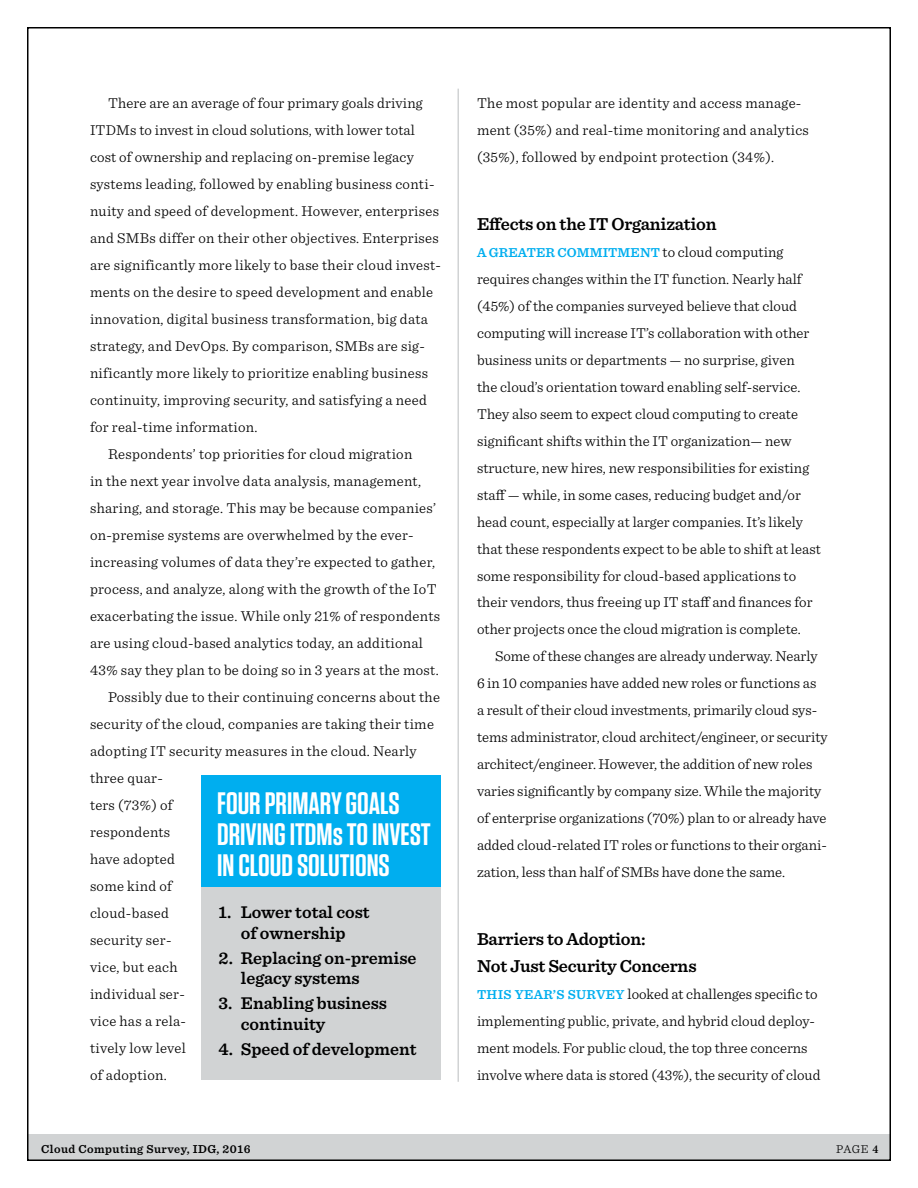
<style>
.page{position:relative;width:918px;height:1188px;background:#fff}
.page>*{position:absolute;margin:0;border:0;box-sizing:border-box;transform-origin:0 0}
.t1{font:600 31.05px/31px "Tungsten";color:#fff}
.t2{font:600 18px/27px "Sentinel";letter-spacing:-.01em;color:#000}
.t3{font:600 17.7px/20.7px "Sentinel";color:#000}
.t4{font:300 15px/27px "Sentinel";letter-spacing:.01em;color:#000}
.t5{font:600 13.5px "Sentinel";color:#00aeef}
.t6{font:600 12px "Sentinel";letter-spacing:.04em;color:#000}
.t7{font:300 12px "Sentinel";color:#000}
.s1{font-weight:600;font-size:13.5px;color:#00aeef}
.s2{font-family:"Minion Pro";font-weight:600}
</style>
<div class="page">
<div style="left:27px;top:1134px;width:864px;height:27px;background:#d1d3d4"></div>
<div style="left:202px;top:776px;width:239px;height:112px;background:#00aeef"></div>
<div style="left:202px;top:888px;width:239px;height:192px;background:#d1d3d4"></div>
<hr style="left:458px;top:89px;width:1px;height:993px;background:#d1d3d4">
<p class="t4" style="left:108px;top:88px;width:316px">There are an average of four primary goals driving</p>
<p class="t4" style="left:90px;top:115px;width:327px">ITDMs to invest in cloud solutions, with lower total</p>
<p class="t4" style="left:90px;top:142px;width:325px">cost of ownership and replacing on-premise legacy</p>
<p class="t4" style="left:90px;top:169px;width:346px">systems leading, followed by enabling business conti-</p>
<p class="t4" style="left:90px;top:196px;width:351px">nuity and speed of development. However, enterprises</p>
<p class="t4" style="left:90px;top:223px;width:350px">and SMBs differ on their other objectives. Enterprises</p>
<p class="t4" style="left:90px;top:250px;width:353px">are significantly more likely to base their cloud invest-</p>
<p class="t4" style="left:90px;top:277px;width:345px">ments on the desire to speed development and enable</p>
<p class="t4" style="left:90px;top:304px;width:340px">innovation, digital business transformation, big data</p>
<p class="t4" style="left:90px;top:331px;width:337px">strategy, and DevOps. By comparison, SMBs are sig-</p>
<p class="t4" style="left:90px;top:358px;width:340px">nificantly more likely to prioritize enabling business</p>
<p class="t4" style="left:90px;top:385px;width:338px">continuity, improving security, and satisfying a need</p>
<p class="t4" style="left:90px;top:412px;width:169px">for real-time information.</p>
<p class="t4" style="left:108px;top:439px;width:306px">Respondents’ top priorities for cloud migration</p>
<p class="t4" style="left:90px;top:466px;width:333px">in the next year involve data analysis, management,</p>
<p class="t4" style="left:90px;top:493px;width:348px">sharing, and storage. This may be because companies’</p>
<p class="t4" style="left:90px;top:520px;width:325px">on-premise systems are overwhelmed by the ever-</p>
<p class="t4" style="left:90px;top:547px;width:347px">increasing volumes of data they’re expected to gather,</p>
<p class="t4" style="left:90px;top:574px;width:348px">process, and analyze, along with the growth of the IoT</p>
<p class="t4" style="left:90px;top:601px;width:352px">exacerbating the issue. While only 21% of respondents</p>
<p class="t4" style="left:90px;top:628px;width:335px">are using cloud-based analytics today, an additional</p>
<p class="t4" style="left:90px;top:655px;width:350px">43% say they plan to be doing so in 3 years at the most.</p>
<p class="t4" style="left:108px;top:682px;width:334px">Possibly due to their continuing concerns about the</p>
<p class="t4" style="left:90px;top:709px;width:345px">security of the cloud, companies are taking their time</p>
<p class="t4" style="left:90px;top:736px;width:328px">adopting IT security measures in the cloud. Nearly</p>
<p class="t4" style="left:90px;top:763px;width:74px">three quar-</p>
<p class="t4" style="left:90px;top:790px;width:84px">ters (73%) of</p>
<p class="t4" style="left:90px;top:817px;width:82px">respondents</p>
<p class="t4" style="left:90px;top:844px;width:87px">have adopted</p>
<p class="t4" style="left:90px;top:871px;width:84px">some kind of</p>
<p class="t4" style="left:90px;top:898px;width:80px">cloud-based</p>
<p class="t4" style="left:90px;top:925px;width:83px">security ser-</p>
<p class="t4" style="left:90px;top:952px;width:89px">vice, but each</p>
<p class="t4" style="left:90px;top:979px;width:96px">individual ser-</p>
<p class="t4" style="left:90px;top:1006px;width:98px">vice has a rela-</p>
<p class="t4" style="left:90px;top:1033px;width:97px">tively low level</p>
<p class="t4" style="left:90px;top:1060px;width:78px">of adoption.</p>
<h1 class="t1" style="left:217px;top:788px;width:215px">FOUR PRIMARY GOALS<br>DRIVING ITDMS TO INVEST<br>IN CLOUD SOLUTIONS</h1>
<p class="t3" style="left:219px;top:901px;width:153px;text-align:center">1. Lower total cost of ownership</p>
<p class="t3" style="left:241px;top:947px;width:177px;text-indent:-22px">2. Replacing on-premise legacy systems</p>
<p class="t3" style="left:241px;top:992px;width:148px;text-indent:-22px">3. Enabling business continuity</p>
<p class="t3" style="left:219px;top:1038px;width:199px">4. Speed of development</p>
<p class="t4" style="left:477px;top:88px;width:334px">The most popular are identity and access manage&shy;ment (35%) and real-time monitoring and analytics (35%), followed by endpoint protection (34%).</p>
<p class="t2" style="left:477px;top:209px;width:241px">Effects on the IT Organization</p>
<p class="t5" style="left:477px;top:242px;width:61px">A greater</p>
<p class="t4" style="left:477px;top:237px;width:345px;text-indent:81px"><span class="s1">commitment</span> to cloud computing requires changes within the IT function. Nearly half (45%) of the companies surveyed believe that cloud computing will increase IT’s collaboration with other business units or departments — no surprise, given<br>the cloud’s orientation toward enabling self-service.<br>They also seem to expect cloud computing to create significant shifts within the IT organization— new structure, new hires, new responsibilities for existing staff — while, in some cases, reducing budget and/or head count, especially at larger companies. It’s likely that these respondents expect to be able to shift at least some responsibility for cloud-based applications to their vendors, thus freeing up IT staff and finances for other projects once the cloud migration is complete.</p>
<p class="t4" style="left:477px;top:642px;width:352px;text-indent:18px">Some of these changes are already underway. Nearly 6 in 10 companies have added new roles or functions as<br>a result of their cloud investments, primarily cloud sys&shy;tems administrator, cloud architect/engineer, or security architect/engineer. However, the addition of new roles varies significantly by company size. While the majority of enterprise organizations (70%) plan to or already have added cloud-related IT roles or functions to their organi&shy;zation, less than half of SMBs have done the same.</p>
<p class="t2" style="left:477px;top:925px;width:221px">Barriers to Adoption:<br>Not Just Security Concerns</p>
<p class="t4" style="left:477px;top:979px;width:345px"><span class="s1">This year’s survey</span> looked at challenges specific to implementing public, private, and hybrid cloud deploy&shy;ment models. For public cloud, the top three concerns involve where data is stored (43%), the security of cloud</p>
<p class="t6" style="left:41px;top:1139px;width:211px">Cloud Computing Survey, IDG, 2016</p>
<p class="t7" style="left:836px;top:1140px;width:44px">Page <span class="s2">4</span></p>
</div>
